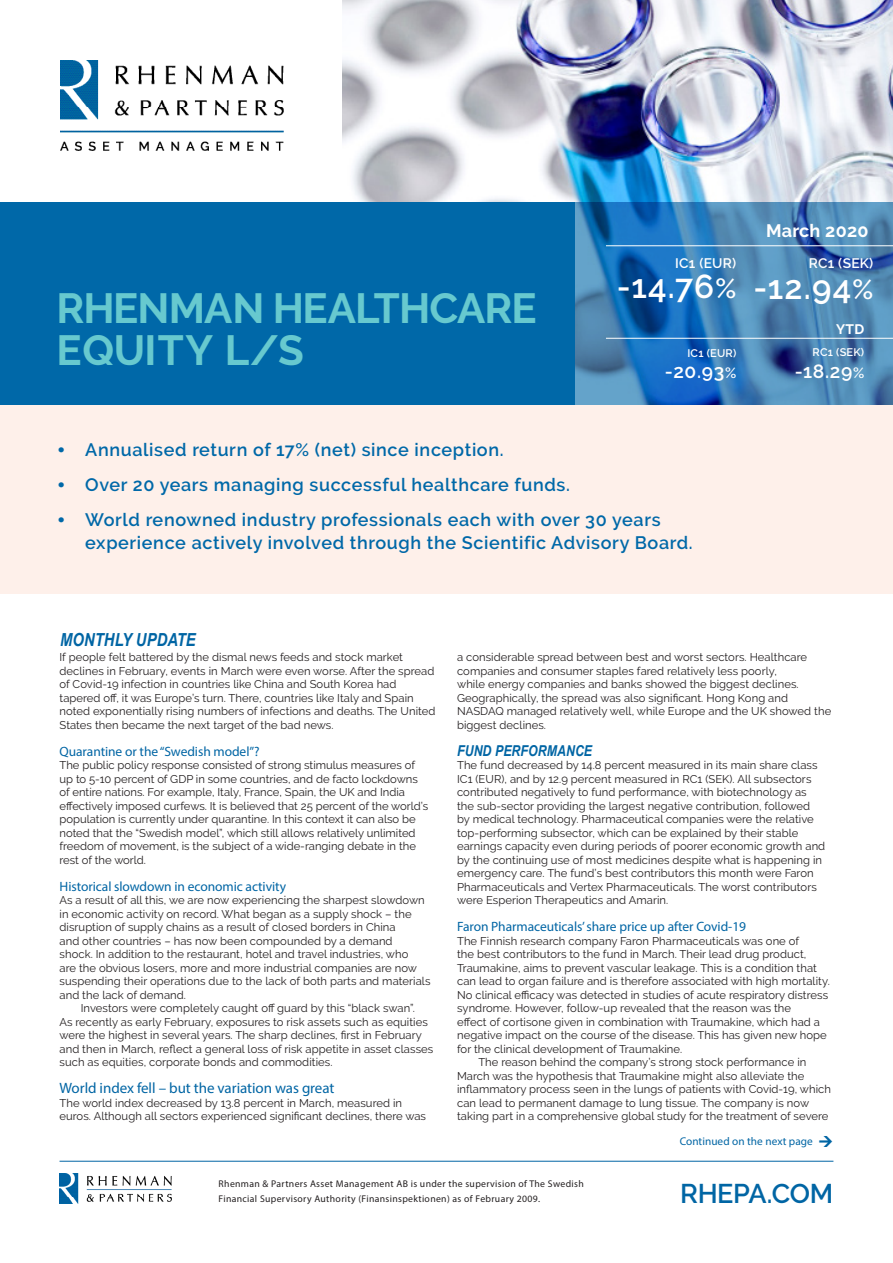
<style>
.page{position:relative;width:893px;height:1263px;background:#fff}
.page>*{position:absolute;margin:0;border:0;box-sizing:border-box;transform-origin:0 0}
.t1{font:700 42px/42.2px "Raleway";letter-spacing:-.02em;color:#67c9cf}
.t2{font:600 33px "Raleway";letter-spacing:.035em;color:#fff}
.t3{font:600 27px "Raleway";letter-spacing:-.015em;color:#0065a4}
.t4{font:600 19.2px "Raleway";letter-spacing:.035em;color:#fff}
.t5{font:600 18px/22.5px "Raleway";letter-spacing:.035em;color:#0068a8}
.Rubrik_Libre_Baskerv{font:italic 700 18px "Arial Narrow";letter-spacing:.005em;color:#0065a4}
.t6{font:700 18px "Raleway";letter-spacing:.015em;color:#fff}
.Brödtext_EJ_INDRAG{font:15px "Myriad Pro";letter-spacing:-.005em;color:#0065a4}
.Rubrik_Libre_Baskerv-2{font:italic 700 15px "Arial Narrow";letter-spacing:.005em;color:#0065a4}
.t7{font:600 13.8px "Raleway";letter-spacing:.02em;color:#fff}
.t8{font:700 13.8px "Raleway";color:#fff}
.Brödtext_EJ_INDRAG-2{font:13.5px "Myriad Pro";letter-spacing:-.005em;color:#0065a4}
.Brödtext_EJ_INDRAG-3{font:11.25px/13.5px "Raleway";letter-spacing:.005em;color:#231f20}
.Brödtext_indrag{font:11.25px/13.5px "Raleway";letter-spacing:.005em;color:#231f20}
.t9{font:11.25px "Myriad Pro";letter-spacing:.005em;color:#0065a4}
.t10{font:600 10.95px "Raleway";letter-spacing:.02em;color:#fff}
.t11{font:9.75px/15px "Myriad Pro";letter-spacing:.035em;color:#231f20}
.s1{font-size:27.45px}
.s2{font-size:14.85px}
.s3{font-family:"Gill Sans";font-weight:700}
</style>
<div class="page">
<div style="left:0;top:405px;width:893px;height:188px;background:#fef0ea"></div>
<img style="left:342px;top:0;width:551px;height:203px">
<div style="left:0;top:203px;width:575px;height:202px;background:#0068a8"></div>
<img style="left:60px;top:60px;width:223px;height:91px">
<hr style="left:60px;top:1161px;width:773px;height:1px;background:#0065a4">
<img style="left:60px;top:1173px;width:112px;height:30px">
<svg style="left:575px;top:203px;width:318px;height:202px;background:#3c7eb5"></svg>
<hr style="left:606px;top:245px;width:287px;height:1px;background:#fff">
<hr style="left:606px;top:338px;width:287px;height:1px;background:#fff">
<p class="t1" style="left:56px;top:287px;width:482px">RHENMAN HEALTHCARE<br>EQUITY L/S</p>
<p class="t7" style="left:675px;top:255px;width:63px">IC1 (EUR)</p>
<p class="t2" style="left:617px;top:268px;width:121px">-14.76<span class="s1">%</span></p>
<p class="t10" style="left:687px;top:346px;width:50px">IC1 (EUR)</p>
<p class="t4" style="left:665px;top:360px;width:73px">-20.93<span class="s2">%</span></p>
<p class="t6" style="left:766px;top:221px;width:104px">March 2020</p>
<p class="t7" style="left:809px;top:255px;width:66px">RC1 (SEK)</p>
<p class="t2" style="left:754px;top:268px;width:121px">-12.94<span class="s1">%</span></p>
<p class="t8" style="left:836px;top:321px;width:29px">YTD</p>
<p class="t10" style="left:813px;top:346px;width:53px">RC1 (SEK)</p>
<p class="t4" style="left:795px;top:360px;width:71px">-18.29<span class="s2">%</span></p>
<p class="t5" style="left:58px;top:438px;width:447px"><span class="s3">•</span> Annualised return of 17% (net) since inception.</p>
<p class="t5" style="left:58px;top:473px;width:513px"><span class="s3">•</span> Over 20 years managing successful healthcare funds.</p>
<p class="t5" style="left:85px;top:508px;width:609px;text-indent:-27px"><span class="s3">•</span> World renowned industry professionals each with over 30 years experience actively involved through the Scientific Advisory Board.</p>
<p class="Rubrik_Libre_Baskerv" style="left:60px;top:626px;width:137px">MONTHLY UPDATE</p>
<p class="Brödtext_EJ_INDRAG-3" style="left:60px;top:650px;width:377px">If people felt battered by the dismal news feeds and stock market declines in February, events in March were even worse. After the spread of Covid-19 infection in countries like China and South Korea had tapered off, it was Europe’s turn. There, countries like Italy and Spain noted exponentially rising numbers of infections and deaths. The United States then became the next target of the bad news.</p>
<p class="Brödtext_EJ_INDRAG-2" style="left:60px;top:743px;width:202px">Quarantine or the “Swedish model”?</p>
<p class="Brödtext_EJ_INDRAG-3" style="left:60px;top:758px;width:370px">The public policy response consisted of strong stimulus measures of up to 5-10 percent of GDP in some countries, and de facto lockdowns of entire nations. For example, Italy, France, Spain, the UK and India effectively imposed curfews. It is believed that 25 percent of the world’s population is currently under quarantine. In this context it can also be noted that the “Swedish model”, which still allows relatively unlimited freedom of movement, is the subject of a wide-ranging debate in the rest of the world.</p>
<p class="Brödtext_EJ_INDRAG-2" style="left:60px;top:878px;width:228px">Historical slowdown in economic activity</p>
<p class="Brödtext_EJ_INDRAG-3" style="left:60px;top:893px;width:372px">As a result of all this, we are now experiencing the sharpest slowdown in economic activity on record. What began as a supply shock – the disruption of supply chains as a result of closed borders in China<br>and other countries – has now been compounded by a demand<br>shock. In addition to the restaurant, hotel and travel industries, who<br>are the obvious losers, more and more industrial companies are now suspending their operations due to the lack of both parts and materials and the lack of demand.</p>
<p class="Brödtext_indrag" style="left:60px;top:1001px;width:375px;text-indent:21px">Investors were completely caught off guard by this “black swan”.<br>As recently as early February, exposures to risk assets such as equities were the highest in several years. The sharp declines, first in February and then in March, reflect a general loss of risk appetite in asset classes such as equities, corporate bonds and commodities.</p>
<p class="Brödtext_EJ_INDRAG" style="left:60px;top:1079px;width:276px">World index fell – but the variation was great</p>
<p class="Brödtext_EJ_INDRAG-3" style="left:60px;top:1096px;width:368px">The world index decreased by 13.8 percent in March, measured in euros. Although all sectors experienced significant declines, there was</p>
<p class="Brödtext_EJ_INDRAG-3" style="left:457px;top:650px;width:376px">a considerable spread between best and worst sectors. Healthcare companies and consumer staples fared relatively less poorly,<br>while energy companies and banks showed the biggest declines.<br>Geographically, the spread was also significant. Hong Kong and NASDAQ managed relatively well, while Europe and the UK showed the biggest declines.</p>
<p class="Rubrik_Libre_Baskerv-2" style="left:457px;top:739px;width:137px">FUND PERFORMANCE</p>
<p class="Brödtext_EJ_INDRAG-3" style="left:457px;top:758px;width:370px">The fund decreased by 14.8 percent measured in its main share class IC1 (EUR), and by 12.9 percent measured in RC1 (SEK). All subsectors contributed negatively to fund performance, with biotechnology as the sub-sector providing the largest negative contribution, followed by medical technology. Pharmaceutical companies were the relative top-performing subsector, which can be explained by their stable earnings capacity even during periods of poorer economic growth and by the continuing use of most medicines despite what is happening in emergency care. The fund’s best contributors this month were Faron Pharmaceuticals and Vertex Pharmaceuticals. The worst contributors were Esperion Therapeutics and Amarin.</p>
<p class="Brödtext_EJ_INDRAG-2" style="left:457px;top:918px;width:290px">Faron Pharmaceuticals’ share price up after Covid-19</p>
<p class="Brödtext_EJ_INDRAG-3" style="left:457px;top:934px;width:374px">The Finnish research company Faron Pharmaceuticals was one of<br>the best contributors to the fund in March. Their lead drug product, Traumakine, aims to prevent vascular leakage. This is a condition that can lead to organ failure and is therefore associated with high mortality.<br>No clinical efficacy was detected in studies of acute respiratory distress syndrome. However, follow-up revealed that the reason was the<br>effect of cortisone given in combination with Traumakine, which had a negative impact on the course of the disease. This has given new hope for the clinical development of Traumakine.</p>
<p class="Brödtext_indrag" style="left:457px;top:1055px;width:375px;text-indent:21px">The reason behind the company’s strong stock performance in March was the hypothesis that Traumakine might also alleviate the inflammatory process seen in the lungs of patients with Covid-19, which can lead to permanent damage to lung tissue. The company is now taking part in a comprehensive global study for the treatment of severe</p>
<p class="t11" style="left:219px;top:1176px;width:367px">Rhenman &amp; Partners Asset Management AB is under the supervision of The Swedish<br>Financial Supervisory Authority (Finansinspektionen) as of February 2009.</p>
<p class="t9" style="left:680px;top:1134px;width:135px">Continued on the next page</p>
<p class="t3" style="left:680px;top:1178px;width:155px">RHEPA.COM</p>
</div>
